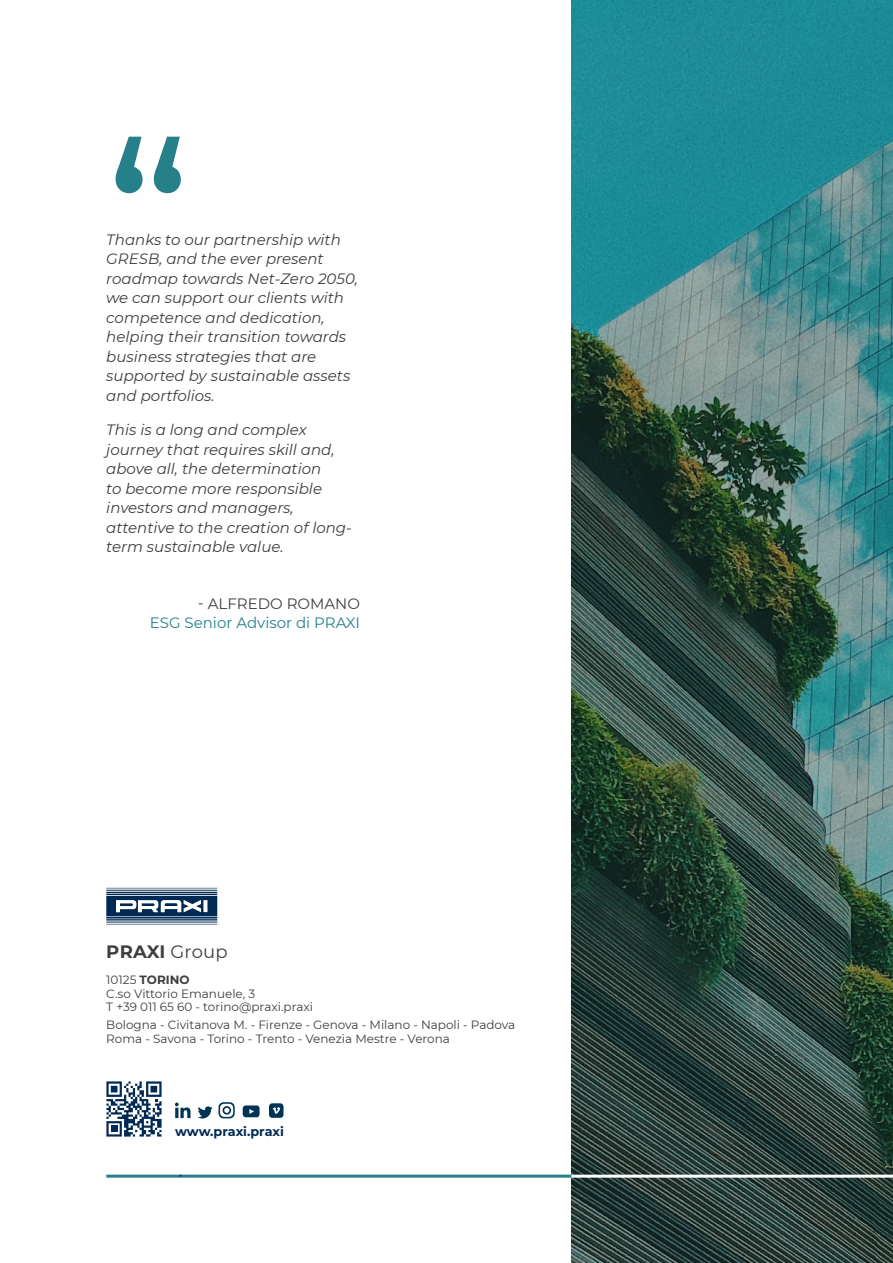
<style>
.page{position:relative;width:893px;height:1263px;background:#fff}
.page>*{position:absolute;margin:0;border:0;box-sizing:border-box;transform-origin:0 0}
.t1{font:500 202.5px "Montserrat";color:#258089}
.Praxi_Ragione_Social{font:700 18px "Montserrat";letter-spacing:.005em;color:#3e3e3f}
.t2{font:italic 15px/19.5px "Montserrat";color:#3e3e3f}
.t3{font:15px "Montserrat";color:#258089}
.t4{font:15px "Montserrat";color:#3e3e3f}
.Praxi_Ragione_Social-2{font:700 12.75px "Montserrat";color:#002953}
.Indirizzi_Group{font:12px/13.5px "Montserrat";color:#3e3e3f}
.Praxi_Ragione_Social-3{font:12px/13.5px "Montserrat";color:#3e3e3f}
.s1{font-weight:400}
.s2{font-weight:700}
</style>
<div class="page">
<hr style="left:106px;top:1175px;width:787px;height:3px;background:#258089">
<svg style="left:571px;top:0;width:322px;height:1263px"></svg>
<svg style="left:106px;top:1081px;width:56px;height:55px"></svg>
<svg style="left:175px;top:1102px;width:15px;height:16px"></svg>
<svg style="left:198px;top:1106px;width:15px;height:12px"></svg>
<svg style="left:219px;top:1102px;width:16px;height:16px"></svg>
<svg style="left:243px;top:1105px;width:17px;height:12px"></svg>
<div style="left:269px;top:1103px;width:15px;height:15px;background:#003354;border-radius:3px"></div>
<svg style="left:272px;top:1107px;width:8px;height:7px"></svg>
<svg style="left:106px;top:888px;width:111px;height:36px"></svg>
<hr style="left:571px;top:1175px;width:322px;height:3px;background:#fff">
<p class="t1" style="left:106px;top:74px;width:86px">“</p>
<p class="t2" style="left:106px;top:229px;width:253px">Thanks to our partnership with<br>GRESB, and the ever present roadmap towards Net-Zero 2050, we can support our clients with competence and dedication, helping their transition towards business strategies that are supported by sustainable assets and portfolios.</p>
<p class="t2" style="left:106px;top:420px;width:247px">This is a long and complex journey that requires skill and, above all, the determination<br>to become more responsible investors and managers, attentive to the creation of long&shy;term sustainable value.</p>
<p class="t4" style="left:198px;top:593px;width:164px">- ALFREDO ROMANO</p>
<p class="t3" style="left:150px;top:612px;width:212px">ESG Senior Advisor di PRAXI</p>
<p class="Praxi_Ragione_Social" style="left:106px;top:939px;width:123px">PRAXI <span class="s1">Group</span></p>
<p class="Praxi_Ragione_Social-3" style="left:106px;top:973px;width:208px">10125 <span class="s2">TORINO<br></span>C.so Vittorio Emanuele, 3<br>T +39 011 65 60 - torino@praxi.praxi</p>
<p class="Indirizzi_Group" style="left:106px;top:1018px;width:411px">Bologna - Civitanova M. - Firenze - Genova - Milano - Napoli - Padova<br>Roma - Savona - Torino - Trento - Venezia Mestre - Verona</p>
<p class="Praxi_Ragione_Social-2" style="left:175px;top:1123px;width:110px">www.praxi.praxi</p>
</div>
